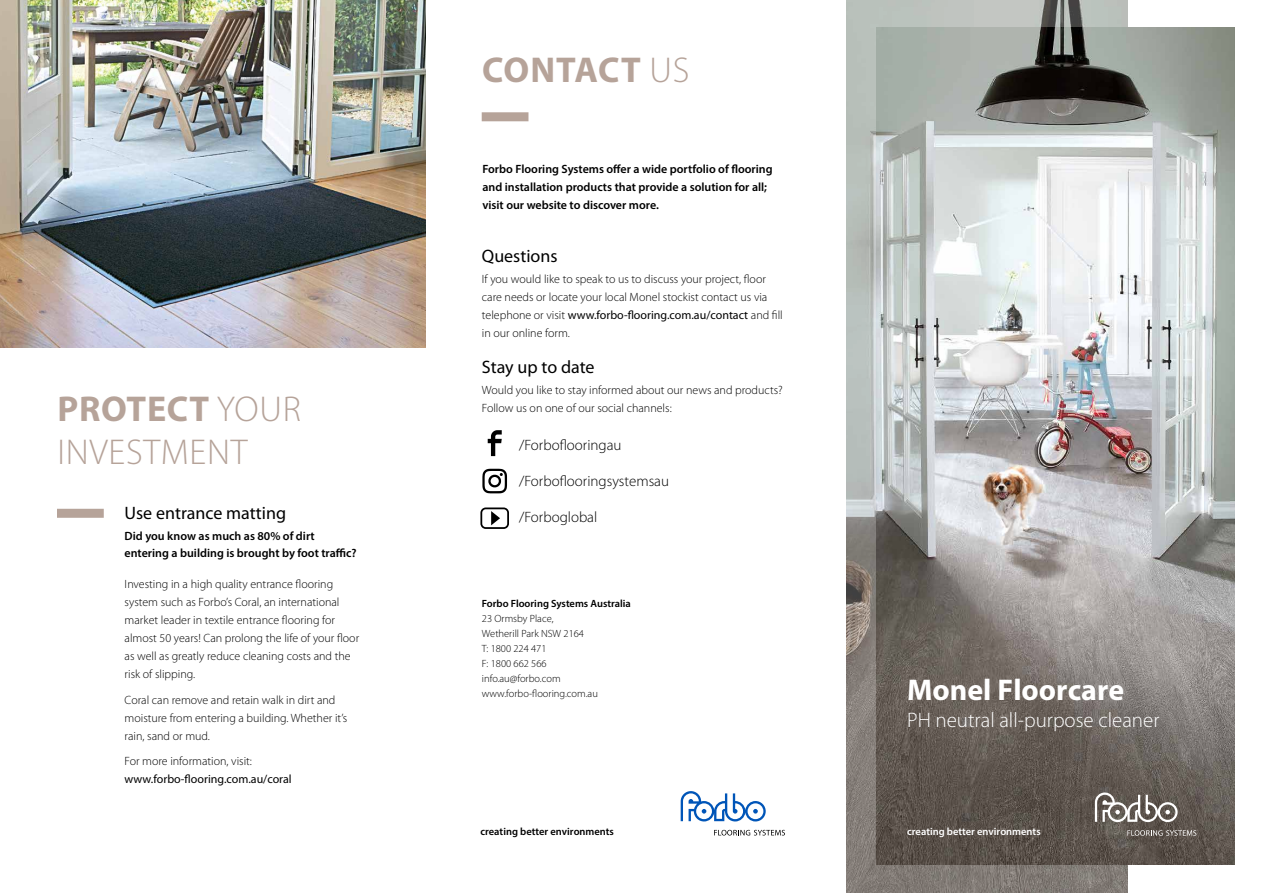
<style>
.page{position:relative;width:1263px;height:893px;background:#fff}
.page>*{position:absolute;margin:0;border:0;box-sizing:border-box;transform-origin:0 0}
.t1{font:300 36px/42px "Myriad Pro";letter-spacing:.02em;color:#b6a399}
.t2{font:700 36px "Myriad Pro";letter-spacing:.015em;color:#b6a399}
.t3{font:700 30px "Myriad Pro";color:#fff}
.t4{font:300 21px "Myriad Pro";color:#fff}
.t5{font:18px "Myriad Pro";color:#000}
.t6{font:300 15px "Myriad Pro";color:#000}
.t7{font:300 12px/18px "Myriad Pro";color:#000}
.t8{font:600 12px/18px "Myriad Pro";color:#000}
.t9{font:12px "Myriad Pro";color:#000}
.t10{font:300 10.5px/15px "Myriad Pro";color:#000}
.t11{font:600 10.5px "Myriad Pro";color:#000}
.t12{font:600 10.5px "Myriad Pro";color:#fff}
.s1{font-weight:700}
.s2{font-weight:300}
.s3{font-weight:400}
</style>
<div class="page">
<img style="left:846px;top:0;width:282px;height:892px">
<img style="left:877px;top:28px;width:357px;height:836px">
<svg style="left:1127px;top:830px;width:69px;height:5px"></svg>
<svg style="left:1095px;top:792px;width:83px;height:30px"></svg>
<svg style="left:488px;top:430px;width:14px;height:26px"></svg>
<svg style="left:482px;top:468px;width:25px;height:25px"></svg>
<svg style="left:480px;top:507px;width:29px;height:22px"></svg>
<svg style="left:714px;top:829px;width:71px;height:6px"></svg>
<svg style="left:681px;top:791px;width:85px;height:30px"></svg>
<div style="left:57px;top:508px;width:47px;height:10px;background:#b6a399"></div>
<div style="left:482px;top:112px;width:46px;height:9px;background:#b6a399"></div>
<img style="left:0;top:0;width:425px;height:347px">
<h1 class="t1" style="left:57px;top:389px;width:245px"><span class="s1">PROTECT</span> YOUR<br>INVESTMENT</h1>
<h3 class="t5" style="left:125px;top:502px;width:163px">Use entrance matting</h3>
<p class="t8" style="left:125px;top:527px;width:234px;line-height:16.5px">Did you know as much as 80% of dirt entering a building is brought by foot traffic?</p>
<p class="t7" style="left:125px;top:575px;width:236px">Investing in a high quality entrance flooring system such as Forbo’s Coral, an international market leader in textile entrance flooring for almost 50 years! Can prolong the life of your floor as well as greatly reduce cleaning costs and the risk of slipping.</p>
<p class="t7" style="left:125px;top:691px;width:224px">Coral can remove and retain walk in dirt and moisture from entering a building. Whether it’s rain, sand or mud.</p>
<p class="t7" style="left:125px;top:752px;width:129px">For more information, visit:</p>
<p class="t9" style="left:125px;top:772px;width:169px">www.forbo-flooring.com.au/coral</p>
<h1 class="t2" style="left:482px;top:46px;width:209px">CONTACT <span class="s2">US</span></h1>
<p class="t8" style="left:482px;top:160px;width:292px">Forbo Flooring Systems offer a wide portfolio of flooring and installation products that provide a solution for all; visit our website to discover more.</p>
<h3 class="t5" style="left:482px;top:244px;width:77px">Questions</h3>
<p class="t7" style="left:482px;top:270px;width:302px">If you would like to speak to us to discuss your project, floor care needs or locate your local Monel stockist contact us via telephone or visit <span class="s3">www.forbo-flooring.com.au/contact</span> and fill in our online form.</p>
<h3 class="t5" style="left:482px;top:355px;width:114px">Stay up to date</h3>
<p class="t7" style="left:482px;top:381px;width:302px">Would you like to stay informed about our news and products?<br>Follow us on one of our social channels:</p>
<p class="t6" style="left:519px;top:437px;width:104px">/Forboflooringau</p>
<p class="t6" style="left:519px;top:473px;width:151px">/Forboflooringsystemsau</p>
<p class="t6" style="left:519px;top:509px;width:80px">/Forboglobal</p>
<p class="t11" style="left:482px;top:596px;width:150px">Forbo Flooring Systems Australia</p>
<p class="t10" style="left:482px;top:611px;width:118px">23 Ormsby Place,<br>Wetherill Park NSW 2164<br>T: 1800 224 471<br>F: 1800 662 566 info.au@forbo.com www.forbo-flooring.com.au</p>
<p class="t11" style="left:480px;top:824px;width:135px">creating better environments</p>
<h2 class="t3" style="left:907px;top:670px;width:219px">Monel Floorcare</h2>
<h3 class="t4" style="left:907px;top:708px;width:254px">PH neutral all-purpose cleaner</h3>
<p class="t12" style="left:907px;top:824px;width:135px">creating better environments</p>
</div>
